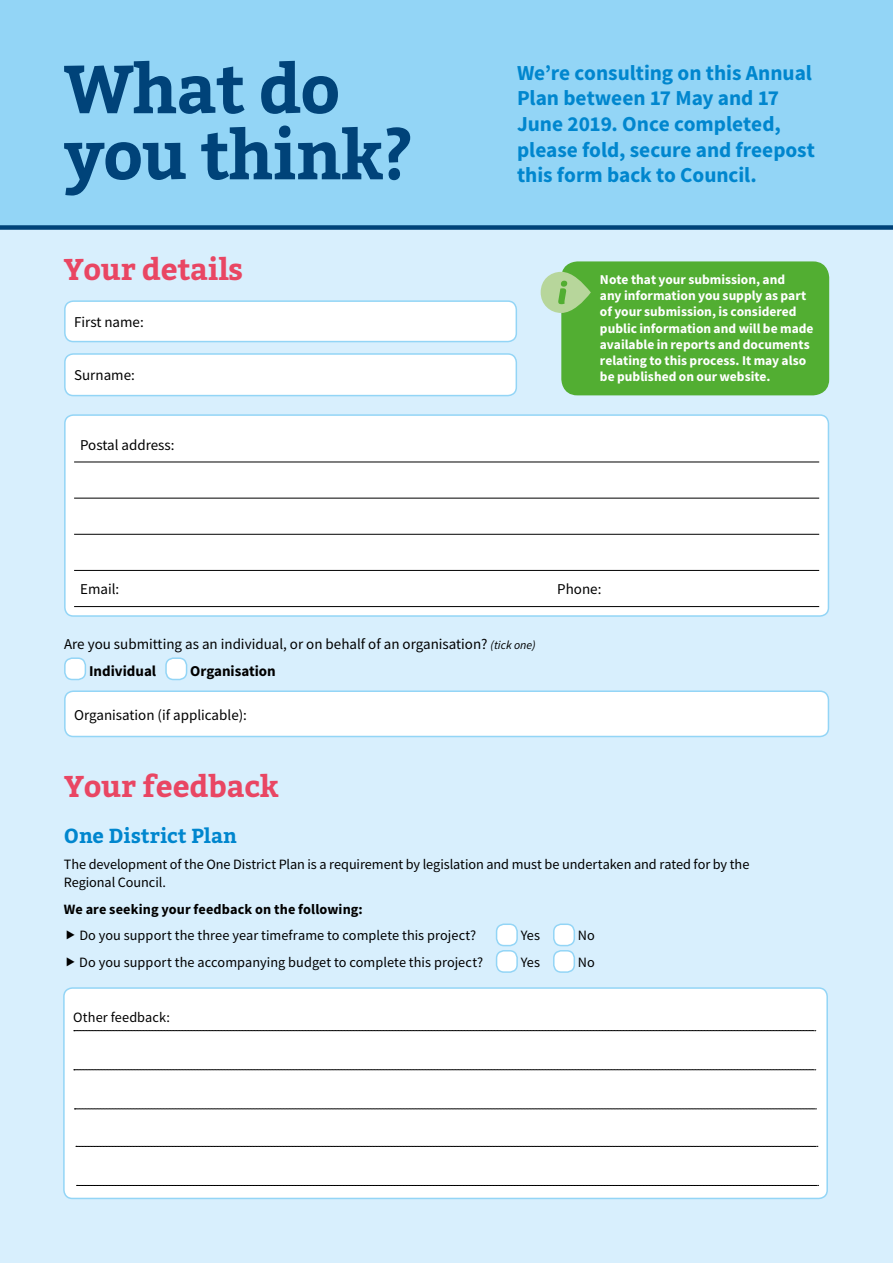
<style>
.page{position:relative;width:893px;height:1263px;background:#d8effd}
.page>*{position:absolute;margin:0;border:0;box-sizing:border-box;transform-origin:0 0}
.t1{font:700 67.65px/66.2px "Bitter";letter-spacing:-.02em;color:#004379}
.t2{font:700 30px "Bitter";letter-spacing:-.01em;color:#e94663}
.t3{font:700 21.3px/25.7px "Source Sans Pro";color:#0086ce}
.t4{font:700 20.25px "Bitter";color:#0086ce}
.t5{font:15px/27px "Source Sans Pro";color:#000}
.t6{font:700 15px "Source Sans Pro";color:#000}
.t7{font:14.25px/18px "Source Sans Pro";color:#000}
.t8{font:700 14.25px "Source Sans Pro";letter-spacing:.01em;color:#000}
.t9{font:700 13.5px/16.2px "Source Sans Pro";color:#fff}
.s1{font-style:italic;font-size:12px}
.s2{font-weight:700}
</style>
<div class="page">
<div style="left:0;top:0;width:893px;height:226px;background:#93d5f6"></div>
<div style="left:497px;top:924px;width:20px;height:21px;background:#fff;border-radius:7px"></div>
<div style="left:496px;top:923px;width:22px;height:23px;border:2px solid #93d5f6;border-radius:7px"></div>
<div style="left:554px;top:924px;width:20px;height:21px;background:#fff;border-radius:7px"></div>
<div style="left:553px;top:923px;width:22px;height:23px;border:2px solid #93d5f6;border-radius:7px"></div>
<div style="left:497px;top:951px;width:20px;height:21px;background:#fff;border-radius:7px"></div>
<div style="left:496px;top:950px;width:22px;height:23px;border:2px solid #93d5f6;border-radius:7px"></div>
<div style="left:554px;top:951px;width:20px;height:21px;background:#fff;border-radius:7px"></div>
<div style="left:553px;top:950px;width:22px;height:23px;border:2px solid #93d5f6;border-radius:7px"></div>
<div style="left:64px;top:988px;width:763px;height:210px;background:#fff;border-radius:9px"></div>
<div style="left:63px;top:987px;width:765px;height:212px;border:2px solid #93d5f6;border-radius:9px"></div>
<svg style="left:74px;top:1030px;width:742px;height:1px"></svg>
<svg style="left:74px;top:1069px;width:742px;height:1px"></svg>
<svg style="left:74px;top:1108px;width:742px;height:1px"></svg>
<svg style="left:76px;top:1146px;width:742px;height:1px"></svg>
<svg style="left:77px;top:1185px;width:742px;height:1px"></svg>
<div style="left:65px;top:301px;width:451px;height:41px;background:#fff;border-radius:9px"></div>
<div style="left:64px;top:300px;width:453px;height:42px;border:2px solid #93d5f6;border-radius:9px"></div>
<div style="left:65px;top:354px;width:451px;height:42px;background:#fff;border-radius:9px"></div>
<div style="left:64px;top:353px;width:453px;height:43px;border:2px solid #93d5f6;border-radius:9px"></div>
<div style="left:65px;top:415px;width:763px;height:201px;background:#fff;border-radius:9px"></div>
<hr style="left:74px;top:462px;width:745px;height:1px;background:#000">
<hr style="left:74px;top:498px;width:745px;height:1px;background:#000">
<hr style="left:74px;top:534px;width:745px;height:1px;background:#000">
<hr style="left:74px;top:570px;width:745px;height:1px;background:#000">
<hr style="left:74px;top:606px;width:745px;height:1px;background:#000">
<div style="left:64px;top:414px;width:765px;height:203px;border:2px solid #93d5f6;border-radius:9px"></div>
<div style="left:65px;top:658px;width:20px;height:21px;background:#fff;border-radius:7px"></div>
<div style="left:64px;top:657px;width:22px;height:23px;border:2px solid #93d5f6;border-radius:7px"></div>
<div style="left:166px;top:658px;width:21px;height:21px;background:#fff;border-radius:7px"></div>
<div style="left:165px;top:657px;width:22px;height:23px;border:2px solid #93d5f6;border-radius:7px"></div>
<div style="left:65px;top:691px;width:763px;height:45px;background:#fff;border-radius:9px"></div>
<div style="left:64px;top:690px;width:765px;height:47px;border:2px solid #93d5f6;border-radius:9px"></div>
<div style="left:561px;top:261px;width:268px;height:134px;background:#52ae32;border-radius:16px"></div>
<svg style="left:541px;top:272px;width:50px;height:41px"></svg>
<svg style="left:558px;top:281px;width:9px;height:23px"></svg>
<div style="left:0;top:225px;width:893px;height:5px;background:#004379"></div>
<h1 class="t1" style="left:64px;top:54px;width:351px">What do you think?</h1>
<h3 class="t3" style="left:517px;top:60px;width:300px">We’re consulting on this Annual<br>Plan between 17 May and 17<br>June 2019. Once completed, please fold, secure and freepost this form back to Council.</h3>
<h2 class="t2" style="left:64px;top:246px;width:181px">Your details</h2>
<p class="t5" style="left:74px;top:308px;width:71px">First name:</p>
<p class="t5" style="left:74px;top:362px;width:62px">Surname:</p>
<p class="t5" style="left:80px;top:431px;width:96px">Postal address:</p>
<p class="t9" style="left:600px;top:271px;width:215px">Note that your submission, and<br>any information you supply as part of your submission, is considered public information and will be made available in reports and documents relating to this process. It may also be published on our website.</p>
<p class="t5" style="left:80px;top:575px;width:41px">Email:</p>
<p class="t5" style="left:557px;top:575px;width:46px">Phone:</p>
<p class="t5" style="left:89px;top:630px;width:448px;text-indent:-25px">Are you submitting as an individual, or on behalf of an organisation? <span class="s1">(tick one)<br></span><span class="s2">Individual</span></p>
<p class="t6" style="left:190px;top:661px;width:87px">Organisation</p>
<p class="t5" style="left:74px;top:701px;width:174px">Organisation (if applicable):</p>
<h2 class="t2" style="left:64px;top:764px;width:216px">Your feedback</h2>
<h3 class="t4" style="left:64px;top:820px;width:175px">One District Plan</h3>
<p class="t7" style="left:64px;top:855px;width:687px">The development of the One District Plan is a requirement by legislation and must be undertaken and rated for by the<br>Regional Council.</p>
<p class="t8" style="left:64px;top:899px;width:301px">We are seeking your feedback on the following:</p>
<p class="t7" style="left:79px;top:926px;width:398px">Do you support the three year timeframe to complete this project?</p>
<p class="t7" style="left:521px;top:926px;width:21px">Yes</p>
<p class="t7" style="left:578px;top:926px;width:19px">No</p>
<p class="t7" style="left:79px;top:953px;width:405px">Do you support the accompanying budget to complete this project?</p>
<p class="t7" style="left:521px;top:953px;width:21px">Yes</p>
<p class="t7" style="left:578px;top:953px;width:19px">No</p>
<p class="t7" style="left:73px;top:1008px;width:98px">Other feedback:</p>
</div>
